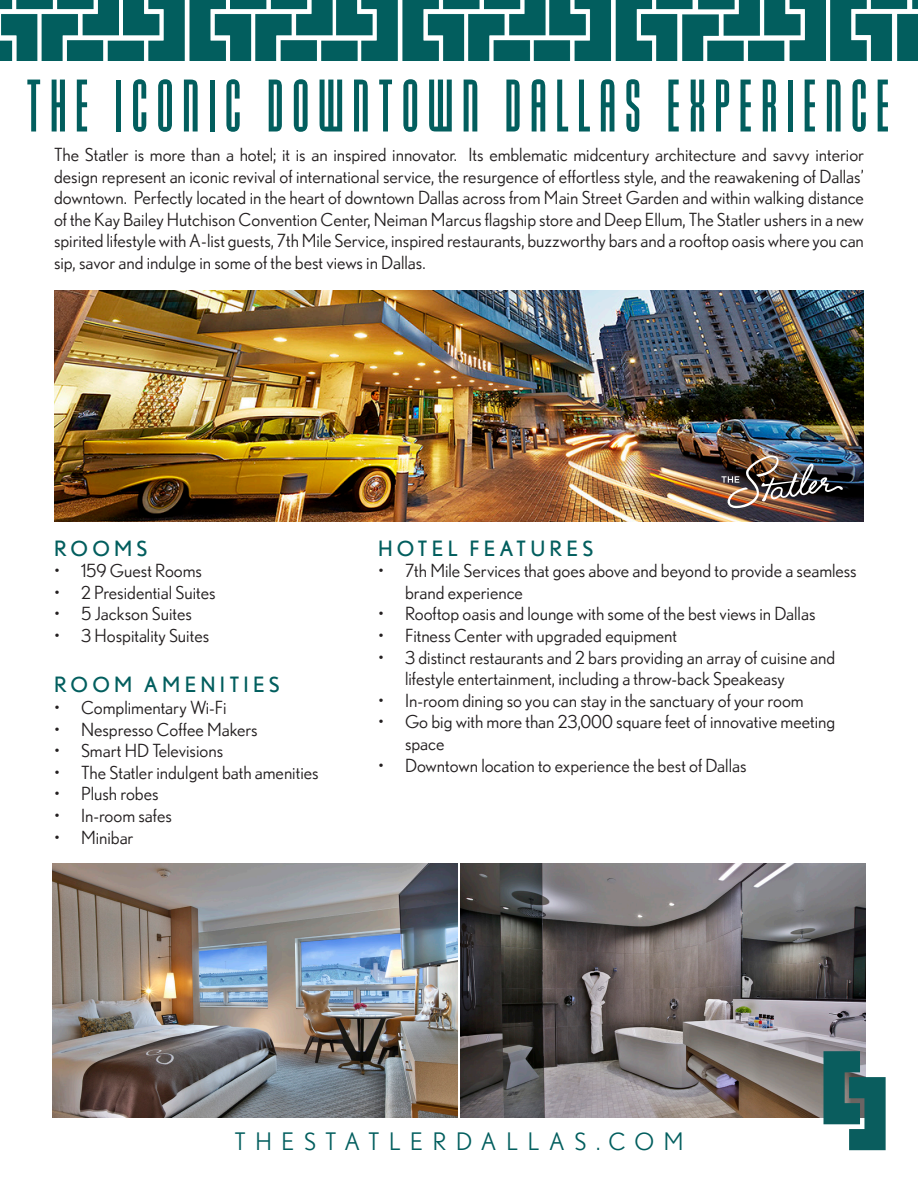
<style>
.page{position:relative;width:918px;height:1188px;background:#fff}
.page>*{position:absolute;margin:0;border:0;box-sizing:border-box;transform-origin:0 0}
.t1{font:78px "Baucher Gothic Mdm";letter-spacing:.1em;color:#025e5e}
.t2{font:24px "Nobel";letter-spacing:.4em;color:#025e5e}
.t3{font:21px "Nobel";letter-spacing:.2em;color:#025e5e}
.t4{font:18px/21.6px "Nobel";color:#231f20}
</style>
<div class="page">
<img style="left:54px;top:291px;width:810px;height:231px">
<img style="left:721px;top:456px;width:122px;height:52px">
<img style="left:52px;top:863px;width:406px;height:255px">
<img style="left:460px;top:863px;width:406px;height:255px">
<svg style="left:824px;top:1051px;width:62px;height:99px"></svg>
<img style="left:0;top:0;width:918px;height:61px">
<p class="t1" style="left:26px;top:70px;width:866px">THE ICONIC DOWNTOWN DALLAS EXPERIENCE</p>
<p class="t4" style="left:54px;top:143px;width:812px;text-align:justify">The Statler is more than a hotel; it is an inspired innovator. Its emblematic midcentury architecture and savvy interior design represent an iconic revival of international service, the resurgence of effortless style, and the reawakening of Dallas’ downtown. Perfectly located in the heart of downtown Dallas across from Main Street Garden and within walking distance of the Kay Bailey Hutchison Convention Center, Neiman Marcus flagship store and Deep Ellum, The Statler ushers in a new spirited lifestyle with A-list guests, 7th Mile Service, inspired restaurants, buzzworthy bars and a rooftop oasis where you can sip, savor and indulge in some of the best views in Dallas.</p>
<p class="t3" style="left:54px;top:536px;width:95px">ROOMS</p>
<p class="t4" style="left:54px;top:560px;width:150px">• 159 Guest Rooms</p>
<p class="t4" style="left:54px;top:581px;width:163px">• 2 Presidential Suites</p>
<p class="t4" style="left:54px;top:603px;width:139px">• 5 Jackson Suites</p>
<p class="t4" style="left:54px;top:625px;width:157px">• 3 Hospitality Suites</p>
<p class="t3" style="left:54px;top:673px;width:227px">ROOM AMENITIES</p>
<p class="t4" style="left:54px;top:697px;width:174px">• Complimentary Wi-Fi</p>
<p class="t4" style="left:54px;top:718px;width:205px">• Nespresso Coffee Makers</p>
<p class="t4" style="left:54px;top:740px;width:171px">• Smart HD Televisions</p>
<p class="t4" style="left:54px;top:761px;width:266px">• The Statler indulgent bath amenities</p>
<p class="t4" style="left:54px;top:783px;width:106px">• Plush robes</p>
<p class="t4" style="left:54px;top:805px;width:119px">• In-room safes</p>
<p class="t4" style="left:54px;top:826px;width:81px">• Minibar</p>
<p class="t3" style="left:378px;top:536px;width:217px">HOTEL FEATURES</p>
<p class="t4" style="left:405px;top:560px;width:453px;text-indent:-27px">• 7th Mile Services that goes above and beyond to provide a seamless brand experience</p>
<p class="t4" style="left:378px;top:603px;width:439px">• Rooftop oasis and lounge with some of the best views in Dallas</p>
<p class="t4" style="left:378px;top:625px;width:301px">• Fitness Center with upgraded equipment</p>
<p class="t4" style="left:405px;top:646px;width:432px;text-indent:-27px">• 3 distinct restaurants and 2 bars providing an array of cuisine and lifestyle entertainment, including a throw-back Speakeasy</p>
<p class="t4" style="left:378px;top:689px;width:427px">• In-room dining so you can stay in the sanctuary of your room</p>
<p class="t4" style="left:405px;top:711px;width:432px;text-indent:-27px">• Go big with more than 23,000 square feet of innovative meeting space</p>
<p class="t4" style="left:378px;top:754px;width:370px">• Downtown location to experience the best of Dallas</p>
<p class="t2" style="left:234px;top:1128px;width:451px">THESTATLERDALLAS.COM</p>
</div>
